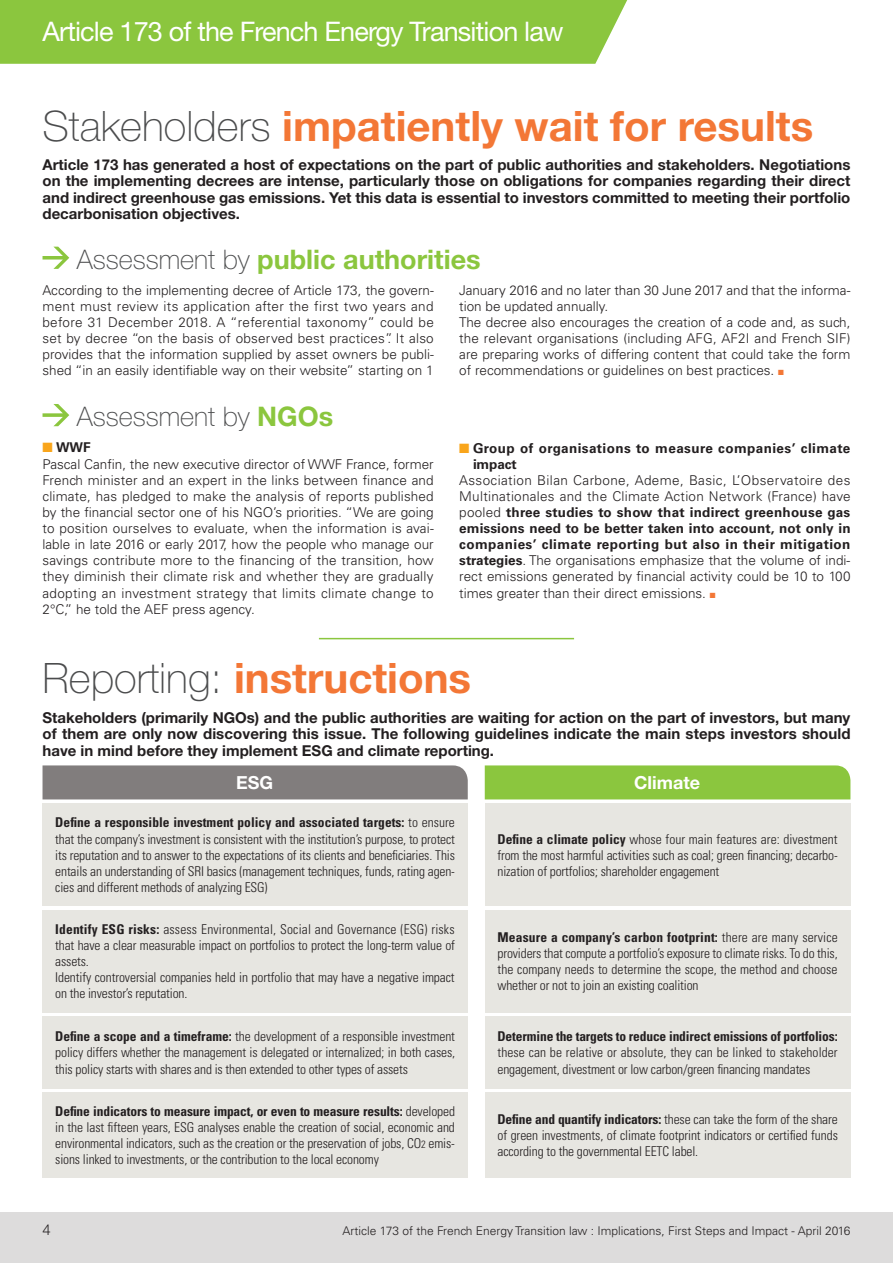
<style>
.page{position:relative;width:893px;height:1263px;background:#fff}
.page>*{position:absolute;margin:0;border:0;box-sizing:border-box;transform-origin:0 0}
.t1{font:700 42px "Helvetica Neue LT Std";color:#f37736}
.t2{font:27px "Helvetica Neue LT Std";letter-spacing:-.03em;color:#fff}
.t3{font:700 27px "Helvetica Neue LT Std";color:#8bc63e}
.t4{font:100 27px "Helvetica Neue LT Std";color:#4b4c4d}
.t5{font:700 18px "Helvetica Neue LT Std";color:#fff}
.t6{font:700 15px/16.5px "Helvetica Neue LT Std";color:#231f20;text-align:justify}
.t7{font:300 15px "Helvetica Neue LT Std";color:#231f20}
.t8{font:300 condensed 13.5px/16px "Univers LT Std";letter-spacing:-.01em;color:#231f20;text-align:justify}
.t9{font:300 13.5px/16px "Univers LT Std";color:#231f20;text-align:justify}
.t10{font:700 condensed 13.5px "Univers LT Std";letter-spacing:-.01em;color:#231f20}
.t11{font:700 13.5px/16px "Univers LT Std";letter-spacing:.03em;color:#231f20}
.t12{font:300 12px "Univers LT Std";color:#231f20}
.s1{font-weight:100;color:#4b4c4d}
.s2{font-weight:700;color:#8bc63e}
.s3{color:#f9a51b}
.s4{font-weight:700}
.s5{color:#f37736}
.s6{font-size:10.5px}
</style>
<div class="page">
<div style="left:0;top:1212px;width:893px;height:51px;background:#dddcdc"></div>
<svg style="left:43px;top:247px;width:26px;height:22px"></svg>
<svg style="left:43px;top:404px;width:26px;height:22px"></svg>
<div style="left:43px;top:804px;width:425px;height:102px;background:#e7e6e1"></div>
<div style="left:485px;top:804px;width:365px;height:102px;background:#e7e6e1"></div>
<div style="left:43px;top:910px;width:425px;height:102px;background:#e7e6e1"></div>
<div style="left:485px;top:910px;width:365px;height:102px;background:#e7e6e1"></div>
<div style="left:43px;top:1016px;width:425px;height:73px;background:#e7e6e1"></div>
<div style="left:485px;top:1016px;width:365px;height:73px;background:#e7e6e1"></div>
<div style="left:43px;top:1093px;width:425px;height:85px;background:#e7e6e1"></div>
<div style="left:485px;top:1093px;width:365px;height:85px;background:#e7e6e1"></div>
<div style="left:43px;top:765px;width:425px;height:34px;background:#817d7d"></div>
<div style="left:485px;top:765px;width:365px;height:34px;background:#8bc63e"></div>
<hr style="left:319px;top:638px;width:255px;height:1px;background:#8bc63e">
<div style="left:0;top:0;width:627px;height:64px;background:#8bc63e"></div>
<h2 class="t2" style="left:43px;top:15px;width:523px">Article 173 of the French Energy Transition law</h2>
<h1 class="t1" style="left:43px;top:100px;width:772px"><span class="s1">Stakeholders</span> impatiently wait for results</h1>
<p class="t6" style="left:43px;top:156px;width:809px">Article 173 has generated a host of expectations on the part of public authorities and stakeholders. Negotiations on the implementing decrees are intense, particularly those on obligations for companies regarding their direct and indirect greenhouse gas emissions. Yet this data is essential to investors committed to meeting their portfolio decarbonisation objectives.</p>
<h2 class="t3" style="left:77px;top:243px;width:405px"><span class="s1">Assessment by</span> public authorities</h2>
<p class="t9" style="left:43px;top:282px;width:393px">According to the implementing decree of Article 173, the govern&shy;ment must review its application after the first two years and before 31 December 2018. A “referential taxonomy” could be set by decree “on the basis of observed best practices”. It also provides that the information supplied by asset owners be publi&shy;shed “in an easily identifiable way on their website” starting on 1</p>
<h2 class="t4" style="left:77px;top:401px;width:258px">Assessment by <span class="s2">NGOs</span></h2>
<p class="t9" style="left:43px;top:440px;width:393px;text-align:left"><span class="s3">■</span> <span class="s4">WWF<br></span>Pascal Canfin, the new executive director of WWF France, former French minister and an expert in the links between finance and climate, has pledged to make the analysis of reports published by the financial sector one of his NGO’s priorities. “We are going to position ourselves to evaluate, when the information is avai&shy;lable in late 2016 or early 2017, how the people who manage our savings contribute more to the financing of the transition, how they diminish their climate risk and whether they are gradually adopting an investment strategy that limits climate change to 2°C,” he told the AEF press agency.</p>
<p class="t9" style="left:459px;top:282px;width:393px;text-align:left">January 2016 and no later than 30 June 2017 and that the informa&shy;tion be updated annually.<br>The decree also encourages the creation of a code and, as such, the relevant organisations (including AFG, AF2I and French SIF) are preparing works of differing content that could take the form of recommendations or guidelines on best practices. <span class="s5">■</span></p>
<p class="t11" style="left:473px;top:440px;width:379px;text-indent:-14px"><span class="s3">■</span> Group of organisations to measure companies’ climate impact</p>
<p class="t9" style="left:459px;top:472px;width:393px">Association Bilan Carbone, Ademe, Basic, L’Observatoire des Multinationales and the Climate Action Network (France) have pooled <span class="s4">three studies to show that indirect greenhouse gas emissions need to be better taken into account, not only in companies’ climate reporting but also in their mitigation strategies</span>. The organisations emphasize that the volume of indi&shy;rect emissions generated by financial activity could be 10 to 100 times greater than their direct emissions. <span class="s5">■</span></p>
<h1 class="t1" style="left:43px;top:652px;width:430px"><span class="s1">Reporting:</span> instructions</h1>
<p class="t6" style="left:43px;top:709px;width:809px">Stakeholders (primarily NGOs) and the public authorities are waiting for action on the part of investors, but many of them are only now discovering this issue. The following guidelines indicate the main steps investors should have in mind before they implement ESG and climate reporting.</p>
<h3 class="t5" style="left:236px;top:771px;width:39px">ESG</h3>
<h3 class="t5" style="left:634px;top:771px;width:67px">Climate</h3>
<p class="t8" style="left:55px;top:815px;width:401px"><span class="s4">Define a responsible investment policy and associated targets:</span> to ensure that the company’s investment is consistent with the institution’s purpose, to protect its reputation and to answer to the expectations of its clients and beneficiaries. This entails an understanding of SRI basics (management techniques, funds, rating agen&shy;cies and different methods of analyzing ESG)</p>
<p class="t8" style="left:497px;top:831px;width:342px"><span class="s4">Define a climate policy</span> whose four main features are: divestment from the most harmful activities such as coal; green financing; decarbo&shy;nization of portfolios; shareholder engagement</p>
<p class="t8" style="left:55px;top:921px;width:401px;text-align:left"><span class="s4">Identify ESG risks:</span> assess Environmental, Social and Governance (ESG) risks that have a clear measurable impact on portfolios to protect the long-term value of assets.<br>Identify controversial companies held in portfolio that may have a negative impact on the investor’s reputation.</p>
<p class="t8" style="left:497px;top:929px;width:342px"><span class="s4">Measure a company’s carbon footprint:</span> there are many service providers that compute a portfolio’s exposure to climate risks. To do this, the company needs to determine the scope, the method and choose whether or not to join an existing coalition</p>
<p class="t8" style="left:55px;top:1028px;width:401px"><span class="s4">Define a scope and a timeframe:</span> the development of a responsible investment policy differs whether the management is delegated or internalized; in both cases, this policy starts with shares and is then extended to other types of assets</p>
<p class="t10" style="left:497px;top:1028px;width:342px">Determine the targets to reduce indirect emissions of portfolios:</p>
<p class="t8" style="left:497px;top:1044px;width:342px">these can be relative or absolute, they can be linked to stakeholder engagement, divestment or low carbon/green financing mandates</p>
<p class="t8" style="left:55px;top:1103px;width:401px"><span class="s4">Define indicators to measure impact, or even to measure results:</span> developed in the last fifteen years, ESG analyses enable the creation of social, economic and environmental indicators, such as the creation or the preservation of jobs, CO<span class="s6">2</span> emis&shy;sions linked to investments, or the contribution to the local economy</p>
<p class="t8" style="left:497px;top:1111px;width:342px"><span class="s4">Define and quantify indicators:</span> these can take the form of the share of green investments, of climate footprint indicators or certified funds according to the governmental EETC label.</p>
<p class="t7" style="left:43px;top:1221px;width:10px">4</p>
<p class="t12" style="left:343px;top:1224px;width:509px">Article 173 of the French Energy Transition law : Implications, First Steps and Impact - April 2016</p>
</div>
